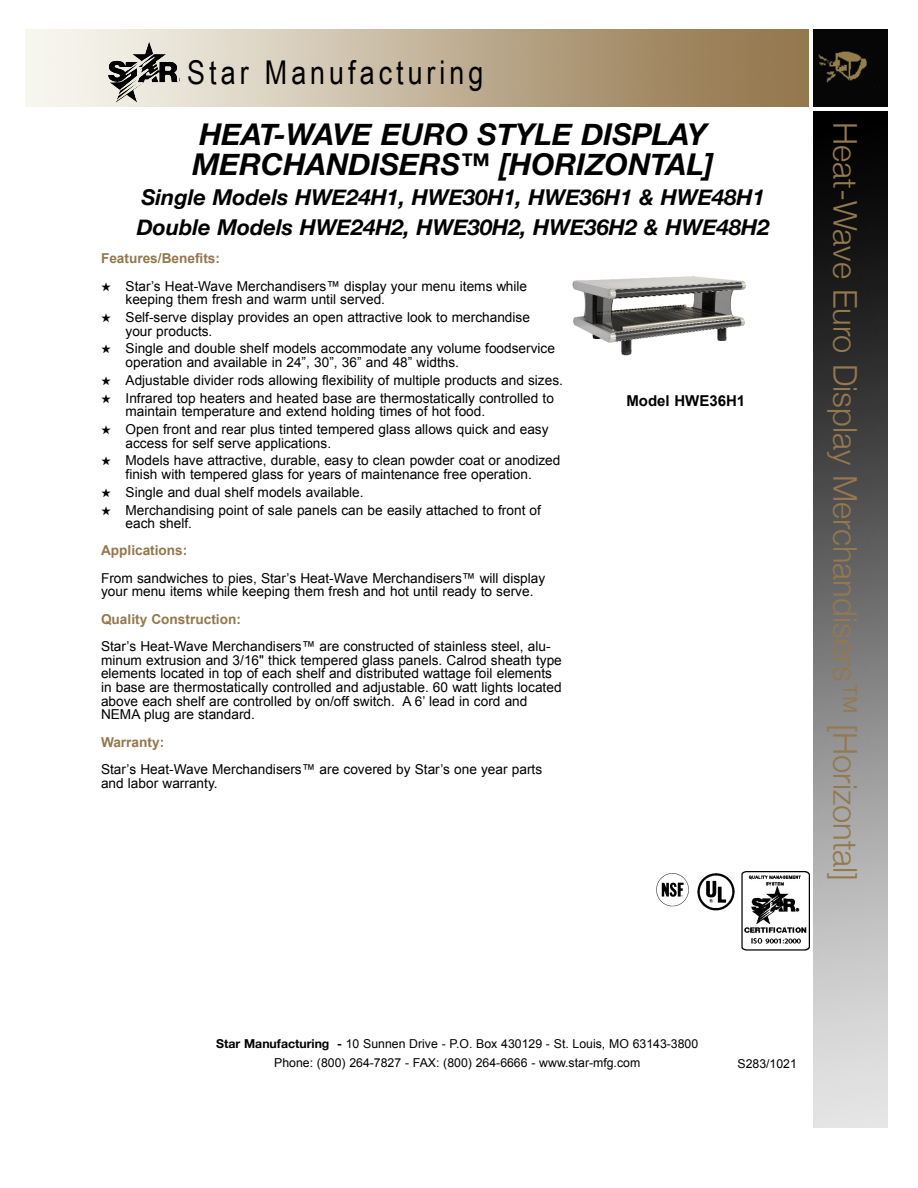
<style>
.page{position:relative;width:918px;height:1188px;background:#fff}
.page>*{position:absolute;margin:0;border:0;box-sizing:border-box;transform-origin:0 0}
.t1{font:300 32.7px "Helvetica Neue";color:#94784e}
.t2{font:32.7px "Arial Narrow";letter-spacing:.125em;color:#000}
.t3{font:italic 700 30px/30px "Helvetica Neue";color:#000}
.t4{font:italic 700 21.9px/30px "Helvetica Neue";color:#000}
.t5{font:700 15px "Arial";color:#000}
.t6{font:13.65px/13.6px "Arial";color:#000}
.t7{font:700 13.65px "Arial";color:#94784e}
.t8{font:12.3px "Arial";color:#000}
.s1{font-family:"Helvetica Neue";font-weight:700}
</style>
<div class="page">
<img style="left:26px;top:29px;width:782px;height:78px">
<img style="left:814px;top:29px;width:73px;height:78px">
<img style="left:814px;top:111px;width:73px;height:1017px">
<img style="left:572px;top:276px;width:174px;height:80px">
<img style="left:656px;top:873px;width:33px;height:34px">
<img style="left:108px;top:54px;width:58px;height:23px">
<img style="left:697px;top:873px;width:38px;height:38px">
<img style="left:741px;top:872px;width:68px;height:79px">
<h1 class="t2" style="left:187px;top:53px;width:298px">Star Manufacturing</h1>
<h2 class="t3" style="left:192px;top:119px;width:523px">HEAT-WAVE EURO STYLE DISPLAY<br>MERCHANDISERS™ [HORIZONTAL]</h2>
<h3 class="t4" style="left:137px;top:182px;width:634px">Single Models HWE24H1, HWE30H1, HWE36H1 &amp; HWE48H1<br>Double Models HWE24H2, HWE30H2, HWE36H2 &amp; HWE48H2</h3>
<p class="t7" style="left:101px;top:251px;width:121px">Features/Benefits:</p>
<p class="t6" style="left:126px;top:279px;width:403px;text-indent:-25px">★ Star’s Heat-Wave Merchandisers™ display your menu items while keeping them fresh and warm until served.</p>
<p class="t6" style="left:126px;top:311px;width:406px;text-indent:-25px">★ Self-serve display provides an open attractive look to merchandise your products.</p>
<p class="t6" style="left:126px;top:342px;width:431px;text-indent:-25px">★ Single and double shelf models accommodate any volume foodservice operation and available in 24”, 30”, 36” and 48” widths.</p>
<p class="t6" style="left:101px;top:373px;width:463px">★ Adjustable divider rods allowing flexibility of multiple products and sizes.</p>
<p class="t6" style="left:126px;top:391px;width:430px;text-indent:-25px">★ Infrared top heaters and heated base are thermostatically controlled to maintain temperature and extend holding times of hot food.</p>
<p class="t6" style="left:126px;top:422px;width:425px;text-indent:-25px">★ Open front and rear plus tinted tempered glass allows quick and easy access for self serve applications.</p>
<p class="t6" style="left:101px;top:454px;width:461px;text-align:center">★ Models have attractive, durable, easy to clean powder coat or anodized finish with tempered glass for years of maintenance free operation.</p>
<p class="t6" style="left:101px;top:485px;width:264px">★ Single and dual shelf models available.</p>
<p class="t6" style="left:126px;top:503px;width:417px;text-indent:-25px">★ Merchandising point of sale panels can be easily attached to front of each shelf.</p>
<p class="t7" style="left:101px;top:543px;width:88px">Applications:</p>
<p class="t6" style="left:101px;top:571px;width:446px">From sandwiches to pies, Star’s Heat-Wave Merchandisers™ will display your menu items while keeping them fresh and hot until ready to serve.</p>
<p class="t7" style="left:101px;top:611px;width:141px">Quality Construction:</p>
<p class="t6" style="left:101px;top:639px;width:462px">Star’s Heat-Wave Merchandisers™ are constructed of stainless steel, alu&shy;minum extrusion and 3/16" thick tempered glass panels. Calrod sheath type elements located in top of each shelf and distributed wattage foil elements in base are thermostatically controlled and adjustable. 60 watt lights located above each shelf are controlled by on/off switch. A 6’ lead in cord and NEMA plug are standard.</p>
<p class="t7" style="left:101px;top:734px;width:65px">Warranty:</p>
<p class="t6" style="left:101px;top:762px;width:443px">Star’s Heat-Wave Merchandisers™ are covered by Star’s one year parts and labor warranty.</p>
<p class="t5" style="left:626px;top:392px;width:120px">Model HWE36H1</p>
<h1 class="t1" style="left:865px;top:122px;width:761px;rotate:90deg">Heat-Wave Euro Display Merchandisers™ [Horizontal]</h1>
<p class="t8" style="left:216px;top:1037px;width:483px"><span class="s1">Star Manufacturing -</span> 10 Sunnen Drive - P.O. Box 430129 - St. Louis, MO 63143-3800</p>
<p class="t8" style="left:274px;top:1055px;width:368px">Phone: (800) 264-7827 - FAX: (800) 264-6666 - www.star-mfg.com</p>
<p class="t8" style="left:737px;top:1057px;width:61px">S283/1021</p>
</div>
